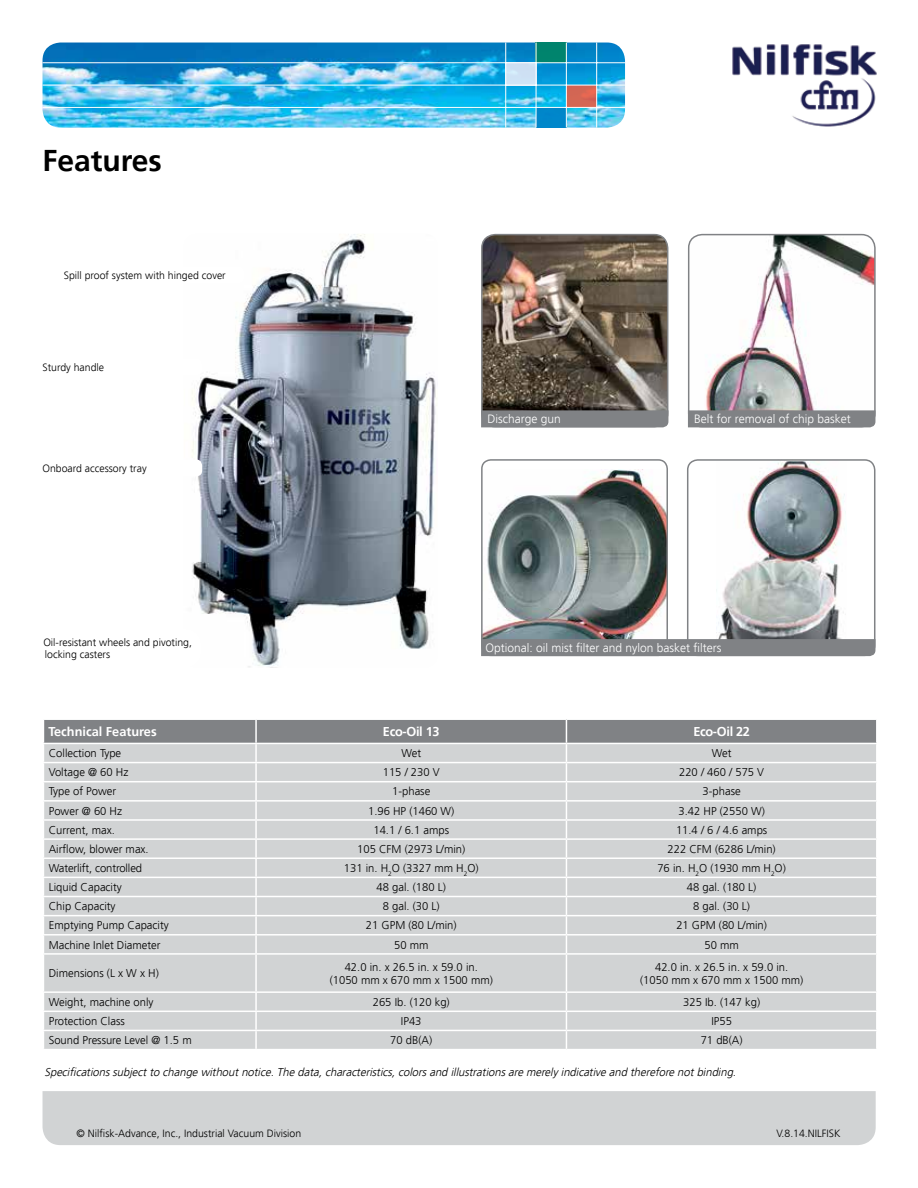
<style>
.page{position:relative;width:918px;height:1188px;background:#fff}
.page>*{position:absolute;margin:0;border:0;box-sizing:border-box;transform-origin:0 0}
.t1{font:700 30px "Frutiger LT Std";color:#000}
.t2{font:700 12.75px "Frutiger LT Std";color:#fff}
.t3{font:300 12px "Frutiger LT Std";color:#fff}
.t4{font:300 11.25px/13.4px "Frutiger LT Std";color:#000;text-align:center}
.t5{font:italic 300 11.25px "Frutiger LT Std";color:#000}
.t6{font:300 10.5px/12px "Frutiger LT Std";color:#000}
</style>
<div class="page">
<img style="left:732px;top:44px;width:145px;height:83px">
<img style="left:43px;top:43px;width:582px;height:85px">
<div style="left:43px;top:1091px;width:833px;height:54px;background:#d1d3d4"></div>
<div style="left:44px;top:955px;width:832px;height:94px;background:#d1d3d4"></div>
<svg style="left:43px;top:719px;width:834px;height:234px;background:#cccecf"></svg>
<hr style="left:255px;top:955px;width:2px;height:36px;background:#fff">
<hr style="left:566px;top:955px;width:1px;height:36px;background:#fff">
<hr style="left:43px;top:991px;width:213px;height:2px;background:#fff">
<hr style="left:256px;top:991px;width:310px;height:2px;background:#fff">
<hr style="left:566px;top:991px;width:312px;height:2px;background:#fff">
<hr style="left:43px;top:1011px;width:213px;height:1px;background:#fff">
<hr style="left:256px;top:1011px;width:310px;height:1px;background:#fff">
<hr style="left:566px;top:1011px;width:312px;height:1px;background:#fff">
<hr style="left:43px;top:1030px;width:213px;height:1px;background:#fff">
<hr style="left:256px;top:1030px;width:310px;height:1px;background:#fff">
<svg style="left:255px;top:993px;width:2px;height:56px"></svg>
<hr style="left:566px;top:1030px;width:312px;height:1px;background:#fff">
<svg style="left:566px;top:993px;width:1px;height:56px"></svg>
<img style="left:191px;top:234px;width:246px;height:434px">
<div style="left:43px;top:460px;width:159px;height:17px;background:#fff;border-radius:6px"></div>
<div style="left:64px;top:266px;width:180px;height:17px;background:#fff;border-radius:6px"></div>
<div style="left:43px;top:629px;width:158px;height:39px;background:#fff;border-radius:16px"></div>
<img style="left:483px;top:235px;width:185px;height:175px">
<div style="left:481px;top:234px;width:187px;height:193px;border:2px solid #808285;border-radius:14px"></div>
<img style="left:689px;top:236px;width:185px;height:174px">
<div style="left:688px;top:234px;width:188px;height:193px;border:2px solid #808285;border-radius:14px"></div>
<div style="left:688px;top:410px;width:187px;height:17px;background:#808285"></div>
<div style="left:481px;top:410px;width:187px;height:17px;background:#808285"></div>
<img style="left:718px;top:462px;width:128px;height:177px">
<div style="left:687px;top:459px;width:188px;height:197px;border:2px solid #808285;border-radius:10px"></div>
<img style="left:484px;top:470px;width:181px;height:169px">
<div style="left:481px;top:459px;width:187px;height:197px;border:2px solid #808285;border-radius:9px"></div>
<div style="left:481px;top:639px;width:394px;height:17px;background:#808285"></div>
<div style="left:43px;top:358px;width:159px;height:17px;background:#fff;border-radius:6px"></div>
<h1 class="t1" style="left:43px;top:143px;width:121px">Features</h1>
<p class="t6" style="left:64px;top:269px;width:163px">Spill proof system with hinged cover</p>
<p class="t6" style="left:43px;top:361px;width:63px">Sturdy handle</p>
<p class="t6" style="left:43px;top:463px;width:106px">Onboard accessory tray</p>
<p class="t6" style="left:43px;top:637px;width:150px">Oil-resistant wheels and pivoting, locking casters</p>
<p class="t3" style="left:487px;top:412px;width:75px">Discharge gun</p>
<p class="t3" style="left:694px;top:412px;width:158px">Belt for removal of chip basket</p>
<p class="t3" style="left:485px;top:641px;width:238px">Optional: oil mist filter and nylon basket filters</p>
<p class="t2" style="left:49px;top:724px;width:110px">Technical Features</p>
<p class="t2" style="left:383px;top:724px;width:58px">Eco-Oil 13</p>
<p class="t2" style="left:693px;top:724px;width:58px">Eco-Oil 22</p>
<p class="t4" style="left:49px;top:747px;width:74px">Collection Type</p>
<p class="t4" style="left:401px;top:747px;width:21px">Wet</p>
<p class="t4" style="left:712px;top:747px;width:21px">Wet</p>
<p class="t4" style="left:49px;top:766px;width:81px">Voltage @ 60 Hz</p>
<p class="t4" style="left:383px;top:766px;width:58px">115 / 230 V</p>
<p class="t4" style="left:679px;top:766px;width:87px">220 / 460 / 575 V</p>
<p class="t4" style="left:49px;top:785px;width:69px">Type of Power</p>
<p class="t4" style="left:392px;top:785px;width:40px">1-phase</p>
<p class="t4" style="left:703px;top:785px;width:40px">3-phase</p>
<p class="t4" style="left:49px;top:804px;width:75px">Power @ 60 Hz</p>
<p class="t4" style="left:368px;top:804px;width:88px">1.96 HP (1460 W)</p>
<p class="t4" style="left:679px;top:804px;width:88px">3.42 HP (2550 W)</p>
<p class="t4" style="left:49px;top:823px;width:68px">Current, max.</p>
<p class="t4" style="left:373px;top:823px;width:77px">14.1 / 6.1 amps</p>
<p class="t4" style="left:676px;top:823px;width:93px">11.4 / 6 / 4.6 amps</p>
<p class="t4" style="left:49px;top:843px;width:102px">Airflow, blower max.</p>
<p class="t4" style="left:357px;top:843px;width:110px">105 CFM (2973 L/min)</p>
<p class="t4" style="left:668px;top:843px;width:110px">222 CFM (6286 L/min)</p>
<p class="t4" style="left:49px;top:862px;width:95px">Waterlift, controlled</p>
<p class="t4" style="left:344px;top:862px;width:136px">131 in. H<sub>2</sub>O (3327 mm H<sub>2</sub>O)</p>
<p class="t4" style="left:657px;top:862px;width:130px">76 in. H<sub>2</sub>O (1930 mm H<sub>2</sub>O)</p>
<p class="t4" style="left:49px;top:881px;width:75px">Liquid Capacity</p>
<p class="t4" style="left:377px;top:881px;width:71px">48 gal. (180 L)</p>
<p class="t4" style="left:687px;top:881px;width:71px">48 gal. (180 L)</p>
<p class="t4" style="left:49px;top:900px;width:68px">Chip Capacity</p>
<p class="t4" style="left:383px;top:900px;width:58px">8 gal. (30 L)</p>
<p class="t4" style="left:693px;top:900px;width:58px">8 gal. (30 L)</p>
<p class="t4" style="left:49px;top:919px;width:122px">Emptying Pump Capacity</p>
<p class="t4" style="left:366px;top:919px;width:92px">21 GPM (80 L/min)</p>
<p class="t4" style="left:676px;top:919px;width:92px">21 GPM (80 L/min)</p>
<p class="t4" style="left:49px;top:938px;width:113px">Machine Inlet Diameter</p>
<p class="t4" style="left:394px;top:938px;width:36px">50 mm</p>
<p class="t4" style="left:704px;top:938px;width:36px">50 mm</p>
<p class="t4" style="left:49px;top:967px;width:112px">Dimensions (L x W x H)</p>
<p class="t4" style="left:330px;top:960px;width:165px">42.0 in. x 26.5 in. x 59.0 in. (1050 mm x 670 mm x 1500 mm)</p>
<p class="t4" style="left:640px;top:960px;width:165px">42.0 in. x 26.5 in. x 59.0 in. (1050 mm x 670 mm x 1500 mm)</p>
<p class="t4" style="left:49px;top:996px;width:106px">Weight, machine only</p>
<p class="t4" style="left:373px;top:996px;width:78px">265 Ib. (120 kg)</p>
<p class="t4" style="left:683px;top:996px;width:78px">325 Ib. (147 kg)</p>
<p class="t4" style="left:49px;top:1015px;width:78px">Protection Class</p>
<p class="t4" style="left:401px;top:1015px;width:22px">IP43</p>
<p class="t4" style="left:711px;top:1015px;width:22px">IP55</p>
<p class="t4" style="left:49px;top:1034px;width:144px">Sound Pressure Level @ 1.5 m</p>
<p class="t4" style="left:390px;top:1034px;width:43px">70 dB(A)</p>
<p class="t4" style="left:701px;top:1034px;width:43px">71 dB(A)</p>
<p class="t5" style="left:44px;top:1066px;width:696px">Specificationssubjectto change withoutnotice.The data,characteristics,colorsand illustrationsare merelyindicative and therefore notbinding.</p>
<p class="t6" style="left:77px;top:1127px;width:226px">© Nilfisk-Advance, Inc., Industrial Vacuum Division</p>
<p class="t6" style="left:777px;top:1127px;width:65px">V.8.14.NILFISK</p>
</div>
